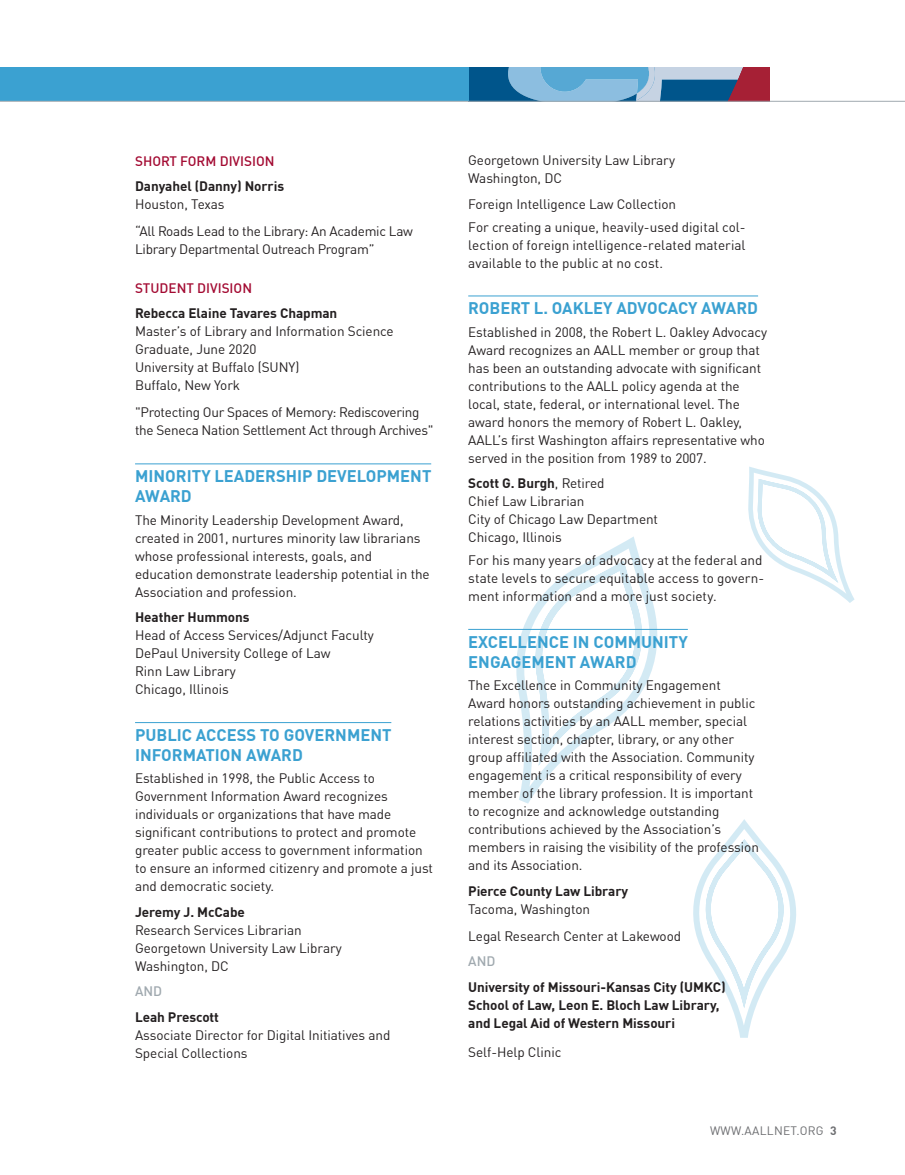
<style>
.page{position:relative;width:905px;height:1175px;background:#fff}
.page>*{position:absolute;margin:0;border:0;box-sizing:border-box;transform-origin:0 0}
.Heading_3_wrd_1{font:700 16.5px/19.8px "DIN Offc";color:#3ba1d1}
.Body_Text_wrd_1{font:13.5px/18px "DIN Offc";letter-spacing:-.005em;color:#231f20}
.Winning_Project_wrd{font:13.5px/18px "DIN Offc";color:#231f20;text-align:justify}
.Name{font:700 13.5px/18px "DIN Offc";letter-spacing:-.005em;color:#231f20}
.Award_Publication_Ti{font:13.5px/18px "DIN Offc";letter-spacing:-.02em;color:#231f20}
.Heading_4_wrd_1{font:500 13.5px "DIN Offc";color:#a30a32}
.Name-2{font:13.5px "DIN Offc";letter-spacing:-.005em;color:#231f20}
.Heading_5_wrd_1{font:500 13.5px "DIN Offc";color:#a0a9af}
.Heading_2_wrd_1{font:12px "DIN Offc";letter-spacing:.02em;color:#6c6d70}
.s1{font-weight:400}
.s2{font-weight:700}
</style>
<div class="page">
<svg style="left:468px;top:68px;width:302px;height:33px;background:#638bb0"></svg>
<div style="left:0;top:68px;width:468px;height:33px;background:#3ba1d1"></div>
<hr style="left:0;top:101px;width:904px;height:1px;background:#a0a9af">
<hr style="left:135px;top:463px;width:296px;height:1px;background:#3ba1d1">
<hr style="left:135px;top:722px;width:256px;height:1px;background:#3ba1d1">
<svg style="left:507px;top:536px;width:157px;height:267px"></svg>
<svg style="left:748px;top:466px;width:106px;height:137px"></svg>
<svg style="left:693px;top:819px;width:103px;height:218px"></svg>
<hr style="left:468px;top:295px;width:290px;height:1px;background:#3ba1d1">
<hr style="left:468px;top:629px;width:219px;height:1px;background:#3ba1d1">
<p class="Heading_4_wrd_1" style="left:135px;top:152px;width:141px">SHORT FORM DIVISION</p>
<p class="Name" style="left:135px;top:177px;width:150px">Danyahel (Danny) Norris</p>
<p class="Body_Text_wrd_1" style="left:135px;top:195px;width:91px">Houston, Texas</p>
<p class="Award_Publication_Ti" style="left:135px;top:222px;width:279px">“All Roads Lead to the Library: An Academic Law<br>Library Departmental Outreach Program”</p>
<p class="Heading_4_wrd_1" style="left:135px;top:279px;width:118px">STUDENT DIVISION</p>
<p class="Name" style="left:135px;top:304px;width:204px">Rebecca Elaine Tavares Chapman</p>
<p class="Body_Text_wrd_1" style="left:135px;top:322px;width:260px">Master’s of Library and Information Science<br>Graduate, June 2020</p>
<p class="Body_Text_wrd_1" style="left:135px;top:358px;width:166px">University at Buffalo (SUNY)</p>
<p class="Body_Text_wrd_1" style="left:135px;top:376px;width:107px">Buffalo, New York</p>
<p class="Award_Publication_Ti" style="left:135px;top:403px;width:300px">"Protecting Our Spaces of Memory: Rediscovering the Seneca Nation Settlement Act through Archives"</p>
<p class="Heading_3_wrd_1" style="left:135px;top:466px;width:298px">MINORITY LEADERSHIP DEVELOPMENT<br>AWARD</p>
<p class="Body_Text_wrd_1" style="left:135px;top:511px;width:296px">The Minority Leadership Development Award, created in 2001, nurtures minority law librarians whose professional interests, goals, and education demonstrate leadership potential in the Association and profession.</p>
<p class="Name" style="left:135px;top:608px;width:116px">Heather Hummons</p>
<p class="Body_Text_wrd_1" style="left:135px;top:626px;width:240px">Head of Access Services/Adjunct Faculty</p>
<p class="Body_Text_wrd_1" style="left:135px;top:644px;width:197px">DePaul University College of Law</p>
<p class="Body_Text_wrd_1" style="left:135px;top:662px;width:102px">Rinn Law Library</p>
<p class="Body_Text_wrd_1" style="left:135px;top:680px;width:95px">Chicago, Illinois</p>
<p class="Heading_3_wrd_1" style="left:135px;top:725px;width:258px">PUBLIC ACCESS TO GOVERNMENT<br>INFORMATION AWARD</p>
<p class="Body_Text_wrd_1" style="left:135px;top:769px;width:299px">Established in 1998, the Public Access to Government Information Award recognizes individuals or organizations that have made significant contributions to protect and promote greater public access to government information to ensure an informed citizenry and promote a just and democratic society.</p>
<p class="Name" style="left:135px;top:903px;width:111px">Jeremy J. McCabe</p>
<p class="Body_Text_wrd_1" style="left:135px;top:921px;width:168px">Research Services Librarian</p>
<p class="Body_Text_wrd_1" style="left:135px;top:939px;width:208px">Georgetown University Law Library</p>
<p class="Body_Text_wrd_1" style="left:135px;top:957px;width:95px">Washington, DC</p>
<p class="Heading_5_wrd_1" style="left:135px;top:982px;width:29px">AND</p>
<p class="Name" style="left:135px;top:1008px;width:85px">Leah Prescott</p>
<p class="Body_Text_wrd_1" style="left:135px;top:1026px;width:257px">Associate Director for Digital Initiatives and<br>Special Collections</p>
<p class="Body_Text_wrd_1" style="left:468px;top:152px;width:208px">Georgetown University Law Library</p>
<p class="Body_Text_wrd_1" style="left:468px;top:170px;width:95px">Washington, DC</p>
<p class="Name-2" style="left:468px;top:196px;width:209px">Foreign Intelligence Law Collection</p>
<p class="Winning_Project_wrd" style="left:468px;top:218px;width:279px">For creating a unique, heavily-used digital col&shy;lection of foreign intelligence-related material available to the public at no cost.</p>
<p class="Heading_3_wrd_1" style="left:468px;top:298px;width:291px">ROBERT L. OAKLEY ADVOCACY AWARD</p>
<p class="Body_Text_wrd_1" style="left:468px;top:323px;width:300px">Established in 2008, the Robert L. Oakley Advocacy Award recognizes an AALL member or group that has been an outstanding advocate with significant contributions to the AALL policy agenda at the local, state, federal, or international level. The award honors the memory of Robert L. Oakley, AALL’s first Washington affairs representative who served in the position from 1989 to 2007.</p>
<p class="Name" style="left:468px;top:474px;width:138px">Scott G. Burgh<span class="s1">, Retired</span></p>
<p class="Body_Text_wrd_1" style="left:468px;top:492px;width:118px">Chief Law Librarian</p>
<p class="Body_Text_wrd_1" style="left:468px;top:510px;width:191px">City of Chicago Law Department</p>
<p class="Body_Text_wrd_1" style="left:468px;top:528px;width:95px">Chicago, Illinois</p>
<p class="Winning_Project_wrd" style="left:468px;top:551px;width:297px;text-align:left">For his many years of advocacy at the federal and state levels to secure equitable access to govern&shy;ment information and a more just society.</p>
<p class="Heading_3_wrd_1" style="left:468px;top:632px;width:221px">EXCELLENCE IN COMMUNITY<br>ENGAGEMENT AWARD</p>
<p class="Body_Text_wrd_1" style="left:468px;top:676px;width:292px">The Excellence in Community Engagement Award honors outstanding achievement in public relations activities by an AALL member, special interest section, chapter, library, or any other group affiliated with the Association. Community engagement is a critical responsibility of every member of the library profession. It is important to recognize and acknowledge outstanding contributions achieved by the Association’s members in raising the visibility of the profession and its Association.</p>
<p class="Name" style="left:468px;top:881px;width:161px">Pierce County Law Library</p>
<p class="Body_Text_wrd_1" style="left:468px;top:900px;width:123px">Tacoma, Washington</p>
<p class="Award_Publication_Ti" style="left:468px;top:927px;width:214px">Legal Research Center at Lakewood</p>
<p class="Heading_5_wrd_1" style="left:468px;top:952px;width:29px">AND</p>
<p class="Name" style="left:468px;top:977px;width:259px">University of Missouri-Kansas City (UMKC)<br>School of Law, Leon E. Bloch Law Library, and Legal Aid of Western Missouri</p>
<p class="Award_Publication_Ti" style="left:468px;top:1042px;width:95px">Self-Help Clinic</p>
<p class="Heading_2_wrd_1" style="left:710px;top:1122px;width:128px">WWW.AALLNET.ORG <span class="s2">3</span></p>
</div>
